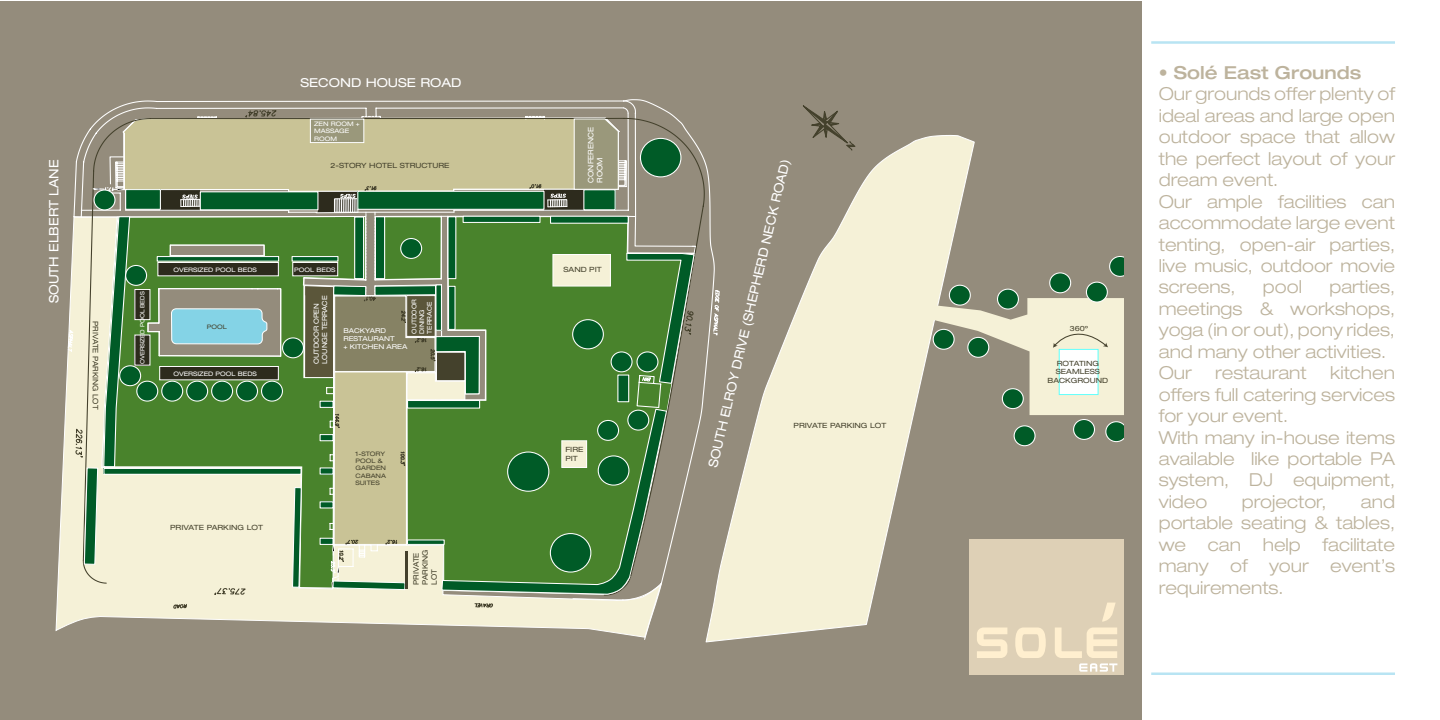
<style>
.page{position:relative;width:1440px;height:720px;background:#fff}
.page>*{position:absolute;margin:0;border:0;box-sizing:border-box;transform-origin:0 0}
.t1{font:300 expanded 17.88px/21.5px "Helvetica Neue";color:#bdb39d}
.t2{font:500 expanded 17.88px "Helvetica Neue";color:#bdb39d}
.t3{font:expanded 13px "Helvetica Neue";color:#fff;scale:.95 1}
.t4{font:expanded 12.88px "Helvetica Neue";color:#fff;scale:.96 1}
.t5{font:expanded 12.38px "Helvetica Neue";color:#fff;scale:1.05 1}
.t6{font:expanded 7.5px/9.1px "Helvetica Neue";color:#44412c;scale:.95 1}
.t7{font:expanded 7.5px/9.1px "Helvetica Neue";color:#fff;scale:.95 1}
.t8{font:expanded 7.12px/8.6px "Helvetica Neue";color:#44412c;scale:1.05 1}
.t9{font:expanded 7px/8.4px "Helvetica Neue";color:#fff;scale:.95 1}
.t10{font:expanded 6.62px/8px "Helvetica Neue";color:#fff;scale:1.05 1}
.t11{font:expanded 6.5px/7.8px "Helvetica Neue";color:#fff;scale:.95 1}
.t12{font:expanded 6.12px/7.4px "Helvetica Neue";color:#fff;scale:1.05 1}
.t13{font:expanded 6.12px/7.4px "Helvetica Neue";color:#44412c;scale:1.05 1}
.t14{font:expanded 5.88px "Helvetica Neue";color:#fff;scale:.95 1}
</style>
<div class="page">
<div style="left:0;top:1px;width:1141px;height:718px;background:#948c7c"></div>
<svg style="left:56px;top:367px;width:24px;height:264px"></svg>
<svg style="left:80px;top:99px;width:580px;height:541px"></svg>
<svg style="left:67px;top:215px;width:638px;height:169px"></svg>
<svg style="left:705px;top:135px;width:270px;height:508px"></svg>
<svg style="left:796px;top:105px;width:60px;height:46px"></svg>
<svg style="left:83px;top:107px;width:612px;height:504px;background:#839e6e"></svg>
<svg style="left:928px;top:298px;width:196px;height:117px"></svg>
<div style="left:998px;top:289px;width:20px;height:20px;background:#005b27;border-radius:50%"></div>
<div style="left:997px;top:289px;width:22px;height:21px;border:1px solid #fff;border-radius:50%"></div>
<div style="left:968px;top:337px;width:21px;height:20px;background:#005b27;border-radius:50%"></div>
<div style="left:967px;top:337px;width:22px;height:21px;border:1px solid #fff;border-radius:50%"></div>
<div style="left:1050px;top:273px;width:21px;height:20px;background:#005b27;border-radius:50%"></div>
<div style="left:1049px;top:272px;width:22px;height:21px;border:1px solid #fff;border-radius:50%"></div>
<div style="left:949px;top:285px;width:21px;height:20px;background:#005b27;border-radius:50%"></div>
<div style="left:949px;top:285px;width:22px;height:21px;border:1px solid #fff;border-radius:50%"></div>
<div style="left:1002px;top:389px;width:21px;height:20px;background:#005b27;border-radius:50%"></div>
<div style="left:1002px;top:388px;width:22px;height:21px;border:1px solid #fff;border-radius:50%"></div>
<div style="left:1086px;top:282px;width:21px;height:20px;background:#005b27;border-radius:50%"></div>
<div style="left:1086px;top:282px;width:22px;height:21px;border:1px solid #fff;border-radius:50%"></div>
<svg style="left:1109px;top:256px;width:15px;height:21px"></svg>
<div style="left:933px;top:329px;width:21px;height:20px;background:#005b27;border-radius:50%"></div>
<div style="left:933px;top:329px;width:22px;height:21px;border:1px solid #fff;border-radius:50%"></div>
<svg style="left:1105px;top:421px;width:19px;height:21px"></svg>
<div style="left:1074px;top:420px;width:21px;height:19px;background:#005b27;border-radius:50%"></div>
<div style="left:1073px;top:419px;width:22px;height:21px;border:1px solid #fff;border-radius:50%"></div>
<div style="left:1014px;top:426px;width:21px;height:20px;background:#005b27;border-radius:50%"></div>
<div style="left:1014px;top:425px;width:22px;height:21px;border:1px solid #fff;border-radius:50%"></div>
<div style="left:969px;top:539px;width:155px;height:136px;background:#ded0b6"></div>
<svg style="left:977px;top:627px;width:30px;height:31px"></svg>
<svg style="left:1015px;top:627px;width:31px;height:31px"></svg>
<svg style="left:1055px;top:603px;width:62px;height:69px"></svg>
<hr style="left:1151px;top:41px;width:244px;height:3px;background:#b8e4f3">
<hr style="left:1151px;top:672px;width:244px;height:3px;background:#b8e4f3">
<p class="t3" style="left:46px;top:303px;width:153px;rotate:-90deg">SOUTH ELBERT LANE</p>
<p class="t6" style="left:100px;top:321px;width:94px;rotate:90deg">PRIVATE PARKING LOT</p>
<p class="t5" style="left:300px;top:75px;width:155px">SECOND HOUSE ROAD</p>
<p class="t12" style="left:314px;top:120px;width:45px">ZEN ROOM +<br>MASSAGE<br>ROOM</p>
<p class="t8" style="left:330px;top:161px;width:115px">2-STORY HOTEL STRUCTURE</p>
<p class="t14" style="left:139px;top:364px;width:78px;rotate:-90deg">OVERSIZED POOL BEDS</p>
<p class="t12" style="left:173px;top:266px;width:81px">OVERSIZED POOL BEDS</p>
<p class="t12" style="left:294px;top:266px;width:41px">POOL BEDS</p>
<p class="t13" style="left:207px;top:323px;width:21px">POOL</p>
<p class="t12" style="left:173px;top:370px;width:81px">OVERSIZED POOL BEDS</p>
<p class="t9" style="left:312px;top:364px;width:73px;rotate:-90deg">OUTDOOR OPEN<br>LOUNGE TERRACE</p>
<p class="t11" style="left:410px;top:334px;width:38px;rotate:-90deg">OUTDOOR<br>DINING<br>TERRACE</p>
<p class="t10" style="left:343px;top:326px;width:63px">BACKYARD<br>RESTAURANT<br>+ KITCHEN AREA</p>
<p class="t8" style="left:170px;top:523px;width:90px">PRIVATE PARKING LOT</p>
<p class="t13" style="left:355px;top:450px;width:31px">1-STORY<br>POOL &amp;<br>GARDEN<br>CABANA<br>SUITES</p>
<p class="t6" style="left:411px;top:585px;width:39px;rotate:-90deg">PRIVATE<br>PARKING<br>LOT</p>
<p class="t7" style="left:586px;top:183px;width:60px;rotate:-90deg">CONFERENCE<br>ROOM</p>
<p class="t8" style="left:564px;top:266px;width:38px">SAND PIT</p>
<p class="t8" style="left:565px;top:445px;width:19px">FIRE<br>PIT</p>
<p class="t4" style="left:706px;top:466px;width:331px;rotate:-77deg">SOUTH ELROY DRIVE (SHEPHERD NECK ROAD)</p>
<p class="t8" style="left:794px;top:421px;width:90px">PRIVATE PARKING LOT</p>
<p class="t8" style="left:1070px;top:324px;width:19px">360º</p>
<p class="t8" style="left:1047px;top:359px;width:59px;text-align:center">ROTATING<br>SEAMLESS<br>BACKGROUND</p>
<p class="t2" style="left:1159px;top:61px;width:204px">• Solé East Grounds</p>
<p class="t1" style="left:1159px;top:83px;width:238px">Our grounds offer plenty of ideal areas and large open outdoor space that allow the perfect layout of your dream event.<br>Our ample facilities can accommodate large event tenting, open-air parties, live music, outdoor movie screens,</p>
<p class="t1" style="left:1159px;top:276px;width:238px;text-indent:171px">parties, meetings &amp; workshops, yoga (in or out), pony rides, and many other activities.<br>Our</p>
<p class="t1" style="left:1263px;top:276px;width:41px">pool</p>
<p class="t1" style="left:1159px;top:362px;width:238px;text-indent:171px">kitchen offers full catering services for your event.<br>With many in-house items available like portable PA system, DJ equipment, video</p>
<p class="t1" style="left:1215px;top:362px;width:93px">restaurant</p>
<p class="t1" style="left:1159px;top:491px;width:238px;text-align:justify;text-indent:202px">and portable seating &amp; tables, we can help facilitate many of your event’s requirements.</p>
<p class="t1" style="left:1242px;top:491px;width:86px">projector,</p>
</div>
